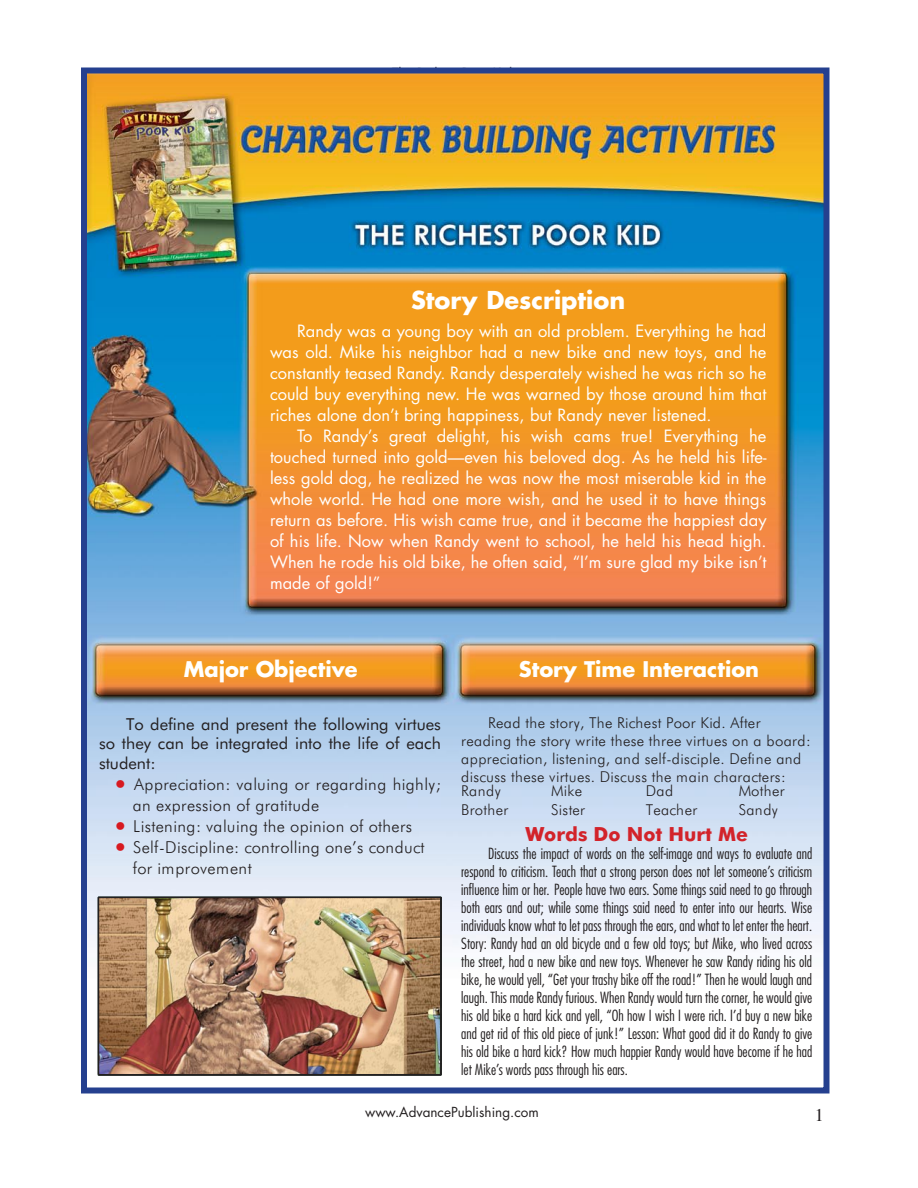
<style>
.page{position:relative;width:918px;height:1188px;background:#fff}
.page>*{position:absolute;margin:0;border:0;box-sizing:border-box;transform-origin:0 0}
.Heading{font:700 24px "Futura";color:#fff}
.Heading_1{font:700 21px "Futura";color:#fff}
.Virtues{font:700 19.5px "Futura BT";color:#d2232a}
.t1{font:18px "Times";color:#231f20}
.t2{font:16.5px/21px "Futura";color:#fff;text-align:justify}
.t3{font:300 16.5px/21px "Futura BT";letter-spacing:.02em;color:#231f20}
.t4{font:16.5px/19.5px "Futura BT";color:#231f20;text-align:justify}
.t5{font:300 condensed 15px/18px "Futura";color:#231f20;text-align:justify}
.t6{font:300 15px/18px "Futura BT";letter-spacing:.015em;color:#231f20}
.t7{font:13.5px "Futura";color:#231f20}
.s1{font-size:27px;color:#d71920}
</style>
<div class="page">
<img style="left:88px;top:75px;width:735px;height:1001px">
<div style="left:81px;top:68px;width:749px;height:1026px;border:6px solid #25408f"></div>
<img style="left:98px;top:897px;width:344px;height:179px">
<p class="Heading" style="left:411px;top:283px;width:216px">Story Description</p>
<p class="t2" style="left:270px;top:320px;width:498px;text-indent:27px">Randy was a young boy with an old problem. Everything he had was old. Mike his neighbor had a new bike and new toys, and he constantly teased Randy. Randy desperately wished he was rich so he could buy everything new. He was warned by those around him that riches alone don’t bring happiness, but Randy never listened.</p>
<p class="t2" style="left:270px;top:425px;width:498px;text-indent:27px">To Randy’s great delight, his wish cams true! Everything he touched turned into gold—even his beloved dog. As he held his life&shy;less gold dog, he realized he was now the most miserable kid in the whole world. He had one more wish, and he used it to have things return as before. His wish came true, and it became the happiest day of his life. Now when Randy went to school, he held his head high.<br>When he rode his old bike, he often said, “I’m sure glad my bike isn’t made of gold!”</p>
<p class="Heading_1" style="left:184px;top:655px;width:175px">Major Objective</p>
<p class="Heading_1" style="left:519px;top:655px;width:242px">Story Time Interaction</p>
<p class="t4" style="left:99px;top:714px;width:343px;text-indent:27px">To define and present the following virtues so they can be integrated into the life of each student:</p>
<p class="t3" style="left:133px;top:773px;width:310px;text-indent:-20px"><span class="s1">•</span> Appreciation: valuing or regarding highly; an expression of gratitude</p>
<p class="t3" style="left:112px;top:815px;width:301px"><span class="s1">•</span> Listening: valuing the opinion of others</p>
<p class="t3" style="left:133px;top:836px;width:293px;text-indent:-20px"><span class="s1">•</span> Self-Discipline: controlling one’s conduct for improvement</p>
<p class="t6" style="left:461px;top:714px;width:351px;text-indent:27px">Read the story, The Richest Poor Kid. After reading the story write these three virtues on a board: appreciation, listening, and self-disciple. Define and discuss these virtues. Discuss the main characters:</p>
<p class="t6" style="left:461px;top:781px;width:41px">Randy</p>
<p class="t6" style="left:551px;top:781px;width:33px">Mike</p>
<p class="t6" style="left:646px;top:781px;width:29px">Dad</p>
<p class="t6" style="left:739px;top:781px;width:47px">Mother</p>
<p class="t6" style="left:461px;top:801px;width:48px">Brother</p>
<p class="t6" style="left:551px;top:801px;width:35px">Sister</p>
<p class="t6" style="left:646px;top:801px;width:53px">Teacher</p>
<p class="t6" style="left:739px;top:801px;width:41px">Sandy</p>
<p class="Virtues" style="left:525px;top:823px;width:224px">Words Do Not Hurt Me</p>
<p class="t5" style="left:461px;top:845px;width:353px;text-indent:27px">Discuss the impact of words on the self-image and ways to evaluate and respond to criticism. Teach that a strong person does not let someone’s criticism influence him or her. People have two ears. Some things said need to go through both ears and out; while some things said need to enter into our hearts. Wise individuals know what to let pass through the ears, and what to let enter the heart.<br>Story: Randy had an old bicycle and a few old toys; but Mike, who lived across the street, had a new bike and new toys. Whenever he saw Randy riding his old bike, he would yell, “Get your trashy bike off the road!” Then he would laugh and laugh. This made Randy furious. When Randy would turn the corner, he would give his old bike a hard kick and yell, “Oh how I wish I were rich. I’d buy a new bike and get rid of this old piece of junk!” Lesson: What good did it do Randy to give his old bike a hard kick? How much happier Randy would have become if he had let Mike’s words pass through his ears.</p>
<p class="t7" style="left:365px;top:1103px;width:175px">www.AdvancePublishing.com</p>
<p class="t1" style="left:815px;top:1105px;width:10px">1</p>
</div>
